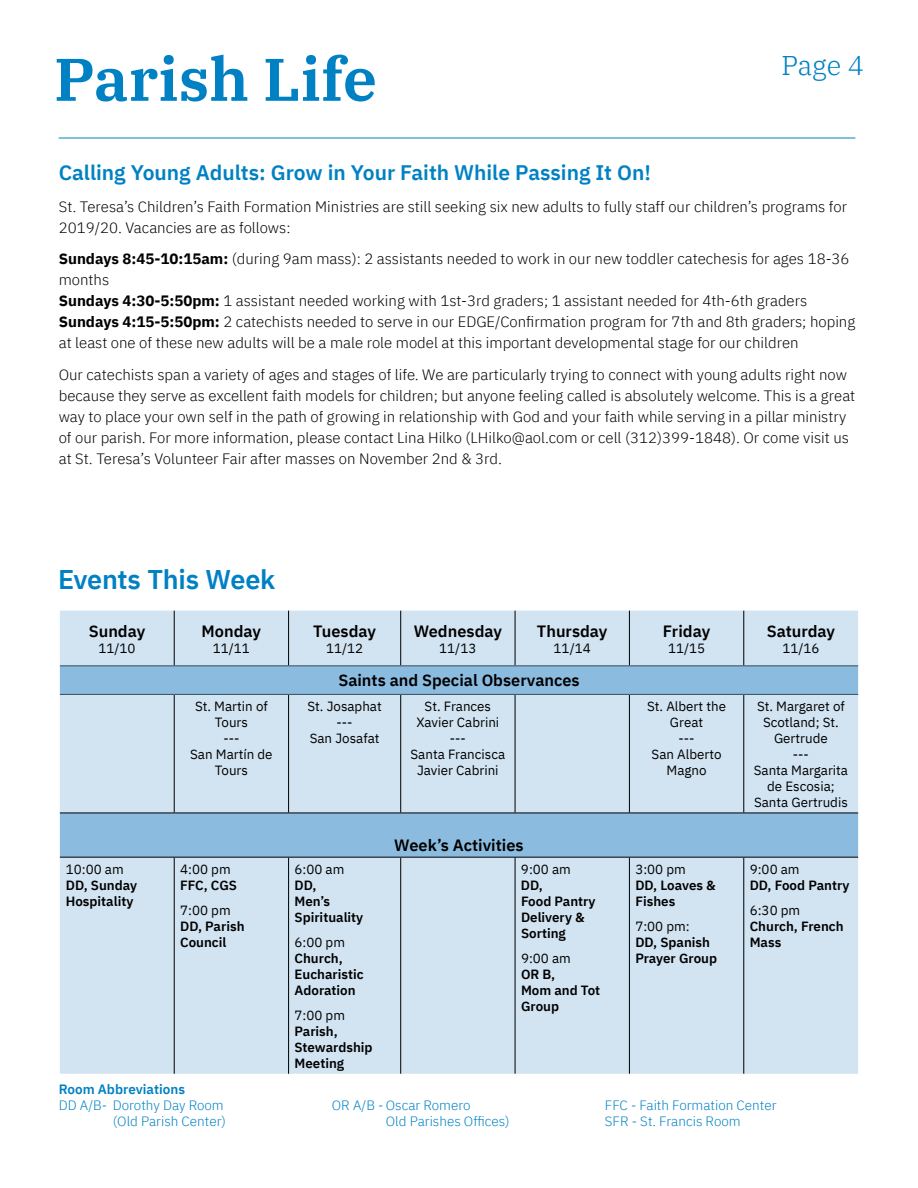
<style>
.page{position:relative;width:918px;height:1188px;background:#fff}
.page>*{position:absolute;margin:0;border:0;box-sizing:border-box;transform-origin:0 0}
.t1{font:600 60px "IBM Plex Serif";color:#0081c3}
.t2{font:600 27px "IBM Plex Sans";letter-spacing:-.01em;color:#0081c3}
.t3{font:300 27px "IBM Plex Serif";color:#0081c3}
.t4{font:600 21px "IBM Plex Sans";color:#0081c3}
.t5{font:600 16.35px "IBM Plex Sans";color:#000}
.t6{font:300 15px/21px "IBM Plex Sans";color:#000}
.t7{font:300 13.5px/16.2px "IBM Plex Sans";color:#0081c3}
.t8{font:600 13.5px "IBM Plex Sans";color:#0081c3}
.t9{font:13.35px/16px "IBM Plex Sans";color:#000;text-align:center}
.t10{font:600 13.35px/16px "IBM Plex Sans";color:#000}
.s1{font-weight:700}
</style>
<div class="page">
<hr style="left:59px;top:138px;width:796px;height:1px;background:#0081c3">
<div style="left:60px;top:611px;width:798px;height:463px;background:#d2e4f2"></div>
<svg style="left:60px;top:666px;width:798px;height:191px;background:#b5d3e9"></svg>
<hr style="left:174px;top:611px;width:1px;height:54px;background:#000">
<hr style="left:288px;top:611px;width:1px;height:54px;background:#000">
<hr style="left:400px;top:611px;width:1px;height:54px;background:#000">
<hr style="left:515px;top:611px;width:1px;height:54px;background:#000">
<hr style="left:629px;top:611px;width:1px;height:54px;background:#000">
<hr style="left:743px;top:611px;width:1px;height:54px;background:#000">
<hr style="left:174px;top:695px;width:1px;height:118px;background:#000">
<hr style="left:288px;top:695px;width:1px;height:118px;background:#000">
<hr style="left:400px;top:695px;width:1px;height:118px;background:#000">
<hr style="left:515px;top:695px;width:1px;height:118px;background:#000">
<hr style="left:629px;top:695px;width:1px;height:118px;background:#000">
<hr style="left:743px;top:695px;width:1px;height:118px;background:#000">
<hr style="left:60px;top:813px;width:114px;height:1px;background:#000">
<hr style="left:174px;top:813px;width:115px;height:1px;background:#000">
<hr style="left:289px;top:813px;width:112px;height:1px;background:#000">
<hr style="left:401px;top:813px;width:114px;height:1px;background:#000">
<hr style="left:515px;top:813px;width:114px;height:1px;background:#000">
<hr style="left:629px;top:813px;width:115px;height:1px;background:#000">
<hr style="left:744px;top:813px;width:114px;height:1px;background:#000">
<hr style="left:60px;top:857px;width:114px;height:1px;background:#000">
<hr style="left:174px;top:857px;width:115px;height:1px;background:#000">
<hr style="left:174px;top:858px;width:1px;height:216px;background:#000">
<hr style="left:289px;top:857px;width:112px;height:1px;background:#000">
<hr style="left:288px;top:858px;width:1px;height:216px;background:#000">
<hr style="left:401px;top:857px;width:114px;height:1px;background:#000">
<hr style="left:400px;top:858px;width:1px;height:216px;background:#000">
<hr style="left:515px;top:857px;width:114px;height:1px;background:#000">
<hr style="left:515px;top:858px;width:1px;height:216px;background:#000">
<hr style="left:629px;top:857px;width:115px;height:1px;background:#000">
<hr style="left:629px;top:858px;width:1px;height:216px;background:#000">
<hr style="left:744px;top:857px;width:114px;height:1px;background:#000">
<hr style="left:743px;top:858px;width:1px;height:216px;background:#000">
<hr style="left:60px;top:665px;width:114px;height:1px;background:#324d5c">
<hr style="left:174px;top:665px;width:115px;height:1px;background:#324d5c">
<hr style="left:289px;top:665px;width:112px;height:1px;background:#324d5c">
<hr style="left:401px;top:665px;width:114px;height:1px;background:#324d5c">
<hr style="left:515px;top:665px;width:114px;height:1px;background:#324d5c">
<hr style="left:629px;top:665px;width:115px;height:1px;background:#324d5c">
<hr style="left:744px;top:665px;width:114px;height:1px;background:#324d5c">
<hr style="left:60px;top:694px;width:114px;height:1px;background:#324d5c">
<hr style="left:174px;top:694px;width:115px;height:1px;background:#324d5c">
<hr style="left:289px;top:694px;width:112px;height:1px;background:#324d5c">
<hr style="left:401px;top:694px;width:114px;height:1px;background:#324d5c">
<hr style="left:515px;top:694px;width:114px;height:1px;background:#324d5c">
<hr style="left:629px;top:694px;width:115px;height:1px;background:#324d5c">
<hr style="left:744px;top:694px;width:114px;height:1px;background:#324d5c">
<h1 class="t1" style="left:54px;top:32px;width:325px">Parish Life</h1>
<h2 class="t3" style="left:782px;top:45px;width:84px">Page 4</h2>
<h3 class="t4" style="left:59px;top:156px;width:594px">Calling Young Adults: Grow in Your Faith While Passing It On!</h3>
<p class="t6" style="left:59px;top:195px;width:790px">St. Teresa’s Children’s Faith Formation Ministries are still seeking six new adults to fully staff our children’s programs for<br>2019/20. Vacancies are as follows:</p>
<p class="t6" style="left:59px;top:247px;width:798px"><span class="s1">Sundays 8:45-10:15am:</span> (during 9am mass): 2 assistants needed to work in our new toddler catechesis for ages 18-36 months<br><span class="s1">Sundays 4:30-5:50pm:</span> 1 assistant needed working with 1st-3rd graders; 1 assistant needed for 4th-6th graders <span class="s1">Sundays 4:15-5:50pm:</span> 2 catechists needed to serve in our EDGE/Confirmation program for 7th and 8th graders; hoping at least one of these new adults will be a male role model at this important developmental stage for our children</p>
<p class="t6" style="left:59px;top:363px;width:798px">Our catechists span a variety of ages and stages of life. We are particularly trying to connect with young adults right now because they serve as excellent faith models for children; but anyone feeling called is absolutely welcome. This is a great way to place your own self in the path of growing in relationship with God and your faith while serving in a pillar ministry of our parish. For more information, please contact Lina Hilko (LHilko@aol.com or cell (312)399-1848). Or come visit us at St. Teresa’s Volunteer Fair after masses on November 2nd &amp; 3rd.</p>
<h2 class="t2" style="left:58px;top:558px;width:219px">Events This Week</h2>
<p class="t5" style="left:89px;top:618px;width:58px">Sunday</p>
<p class="t9" style="left:98px;top:639px;width:39px">11/10</p>
<p class="t5" style="left:202px;top:618px;width:61px">Monday</p>
<p class="t9" style="left:213px;top:639px;width:39px">11/11</p>
<p class="t5" style="left:313px;top:618px;width:64px">Tuesday</p>
<p class="t9" style="left:326px;top:639px;width:39px">11/12</p>
<p class="t5" style="left:414px;top:618px;width:90px">Wednesday</p>
<p class="t9" style="left:439px;top:639px;width:39px">11/13</p>
<p class="t5" style="left:537px;top:618px;width:72px">Thursday</p>
<p class="t9" style="left:554px;top:639px;width:39px">11/14</p>
<p class="t5" style="left:338px;top:668px;width:243px">Saints and Special Observances</p>
<p class="t5" style="left:663px;top:618px;width:49px">Friday</p>
<p class="t9" style="left:668px;top:639px;width:39px">11/15</p>
<p class="t5" style="left:767px;top:618px;width:70px">Saturday</p>
<p class="t9" style="left:782px;top:639px;width:39px">11/16</p>
<p class="t9" style="left:66px;top:860px;width:59px">10:00 am</p>
<p class="t10" style="left:66px;top:876px;width:73px">DD, Sunday<br>Hospitality</p>
<p class="t9" style="left:190px;top:697px;width:84px">St. Martin of<br>Tours<br>---<br>San Martín de<br>Tours</p>
<p class="t9" style="left:307px;top:697px;width:76px">St. Josaphat ---<br>San Josafat</p>
<p class="t9" style="left:411px;top:697px;width:96px">St. Frances<br>Xavier Cabrini ---<br>Santa Francisca<br>Javier Cabrini</p>
<p class="t9" style="left:647px;top:697px;width:80px">St. Albert the<br>Great<br>---<br>San Alberto<br>Magno</p>
<p class="t9" style="left:754px;top:697px;width:96px">St. Margaret of<br>Scotland; St.<br>Gertrude<br>---<br>Santa Margarita de Escosia;<br>Santa Gertrudis</p>
<p class="t5" style="left:394px;top:833px;width:131px">Week’s Activities</p>
<p class="t9" style="left:180px;top:860px;width:52px">4:00 pm</p>
<p class="t10" style="left:180px;top:876px;width:58px">FFC, CGS</p>
<p class="t9" style="left:180px;top:901px;width:52px">7:00 pm</p>
<p class="t10" style="left:180px;top:917px;width:66px">DD, Parish<br>Council</p>
<p class="t9" style="left:295px;top:860px;width:51px">6:00 am</p>
<p class="t10" style="left:295px;top:876px;width:70px">DD,<br>Men’s<br>Spirituality</p>
<p class="t9" style="left:295px;top:933px;width:52px">6:00 pm</p>
<p class="t10" style="left:295px;top:949px;width:71px">Church,<br>Eucharistic<br>Adoration</p>
<p class="t9" style="left:295px;top:1006px;width:52px">7:00 pm</p>
<p class="t10" style="left:295px;top:1022px;width:80px">Parish,<br>Stewardship<br>Meeting</p>
<p class="t9" style="left:521px;top:860px;width:51px">9:00 am</p>
<p class="t10" style="left:521px;top:876px;width:76px">DD,<br>Food Pantry<br>Delivery &amp;<br>Sorting</p>
<p class="t9" style="left:521px;top:949px;width:51px">9:00 am</p>
<p class="t10" style="left:521px;top:965px;width:81px">OR B,<br>Mom and Tot<br>Group</p>
<p class="t9" style="left:635px;top:860px;width:52px">3:00 pm</p>
<p class="t10" style="left:635px;top:876px;width:82px">DD, Loaves &amp;<br>Fishes</p>
<p class="t9" style="left:635px;top:917px;width:56px">7:00 pm:</p>
<p class="t10" style="left:635px;top:933px;width:83px">DD, Spanish<br>Prayer Group</p>
<p class="t9" style="left:750px;top:860px;width:51px">9:00 am</p>
<p class="t10" style="left:750px;top:876px;width:101px">DD, Food Pantry</p>
<p class="t9" style="left:750px;top:901px;width:52px">6:30 pm</p>
<p class="t10" style="left:750px;top:917px;width:95px">Church, French<br>Mass</p>
<p class="t8" style="left:59px;top:1079px;width:128px">Room Abbreviations</p>
<p class="t7" style="left:59px;top:1096px;width:169px;text-align:right">DD A/B- Dorothy Day Room (Old Parish Center)</p>
<p class="t7" style="left:386px;top:1096px;width:125px;text-indent:-54px">OR A/B - Oscar Romero<br>Old Parishes Offices)</p>
<p class="t7" style="left:605px;top:1096px;width:173px">FFC - Faith Formation Center<br>SFR - St. Francis Room</p>
</div>
